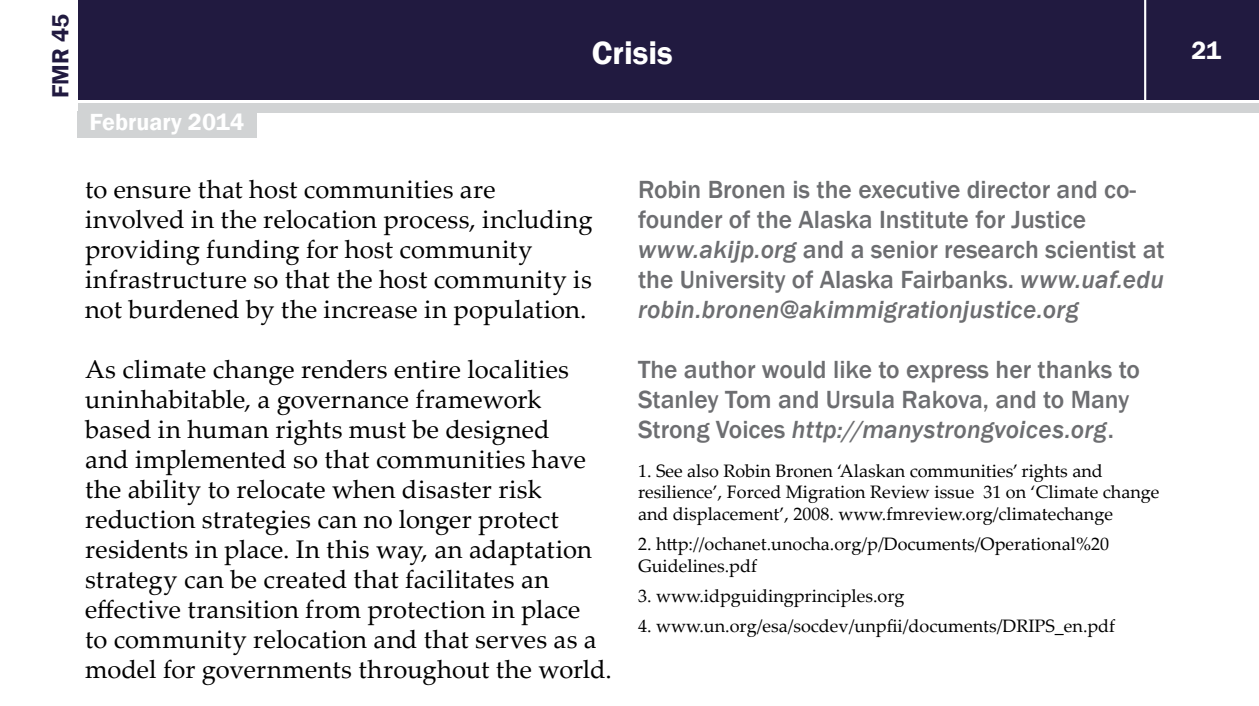
<style>
.page{position:relative;width:1259px;height:706px;background:#fff}
.page>*{position:absolute;margin:0;border:0;box-sizing:border-box;transform-origin:0 0}
.t1{font:600 33px "Franklin Gothic";color:#fff}
.t2{font:25.5px/30px "Palatino Linotype";letter-spacing:.01em;color:#000}
.t3{font:500 25.5px/30px "Franklin Gothic";color:#6d6e71}
.t4{font:600 25.5px "Franklin Gothic";color:#fff}
.t5{font:600 24px "Franklin Gothic";color:#fff}
.t6{font:600 24px "Franklin Gothic";color:#211a40}
.t7{font:18px/21.6px "Palatino Linotype";color:#000}
.s1{font-style:italic}
</style>
<div class="page">
<div style="left:78px;top:0;width:1181px;height:99px;background:#211a40"></div>
<div style="left:78px;top:104px;width:1181px;height:9px;background:#d1d3d4"></div>
<hr style="left:1144px;top:0;width:2px;height:102px;background:#fff">
<div style="left:78px;top:111px;width:179px;height:26px;background:#d1d3d4"></div>
<p class="t6" style="left:46px;top:98px;width:85px;rotate:-90deg">FMR 45</p>
<p class="t5" style="left:89px;top:107px;width:156px">February 2014</p>
<p class="t1" style="left:592px;top:33px;width:82px">Crisis</p>
<p class="t4" style="left:1191px;top:35px;width:31px">21</p>
<p class="t2" style="left:85px;top:173px;width:509px">to ensure that host communities are involved in the relocation process, including providing funding for host community infrastructure so that the host community is not burdened by the increase in population.</p>
<p class="t2" style="left:85px;top:353px;width:528px">As climate change renders entire localities uninhabitable, a governance framework based in human rights must be designed<br>and implemented so that communities have the ability to relocate when disaster risk reduction strategies can no longer protect residents in place. In this way, an adaptation strategy can be created that facilitates an effective transition from protection in place<br>to community relocation and that serves as a model for governments throughout the world.</p>
<p class="t3" style="left:638px;top:175px;width:528px">Robin Bronen is the executive director and co&shy;founder of the Alaska Institute for Justice <span class="s1">www.akijp.org</span> and a senior research scientist at the University of Alaska Fairbanks. <span class="s1">www.uaf.edu robin.bronen@akimmigrationjustice.org</span></p>
<p class="t3" style="left:638px;top:355px;width:503px">The author would like to express her thanks to<br>Stanley Tom and Ursula Rakova, and to Many<br>Strong Voices <span class="s1">http://manystrongvoices.org</span> .</p>
<p class="t7" style="left:638px;top:459px;width:523px">1. See also Robin Bronen ‘Alaskan communities’ rights and resilience’, Forced Migration Review issue 31 on ‘Climate change and displacement’, 2008. www.fmreview.org/climatechange</p>
<p class="t7" style="left:638px;top:532px;width:473px">2. http://ochanet.unocha.org/p/Documents/Operational%20<br>Guidelines.pdf</p>
<p class="t7" style="left:638px;top:584px;width:268px">3. www.idpguidingprinciples.org</p>
<p class="t7" style="left:638px;top:614px;width:479px">4. www.un.org/esa/socdev/unpfii/documents/DRIPS_en.pdf</p>
</div>
